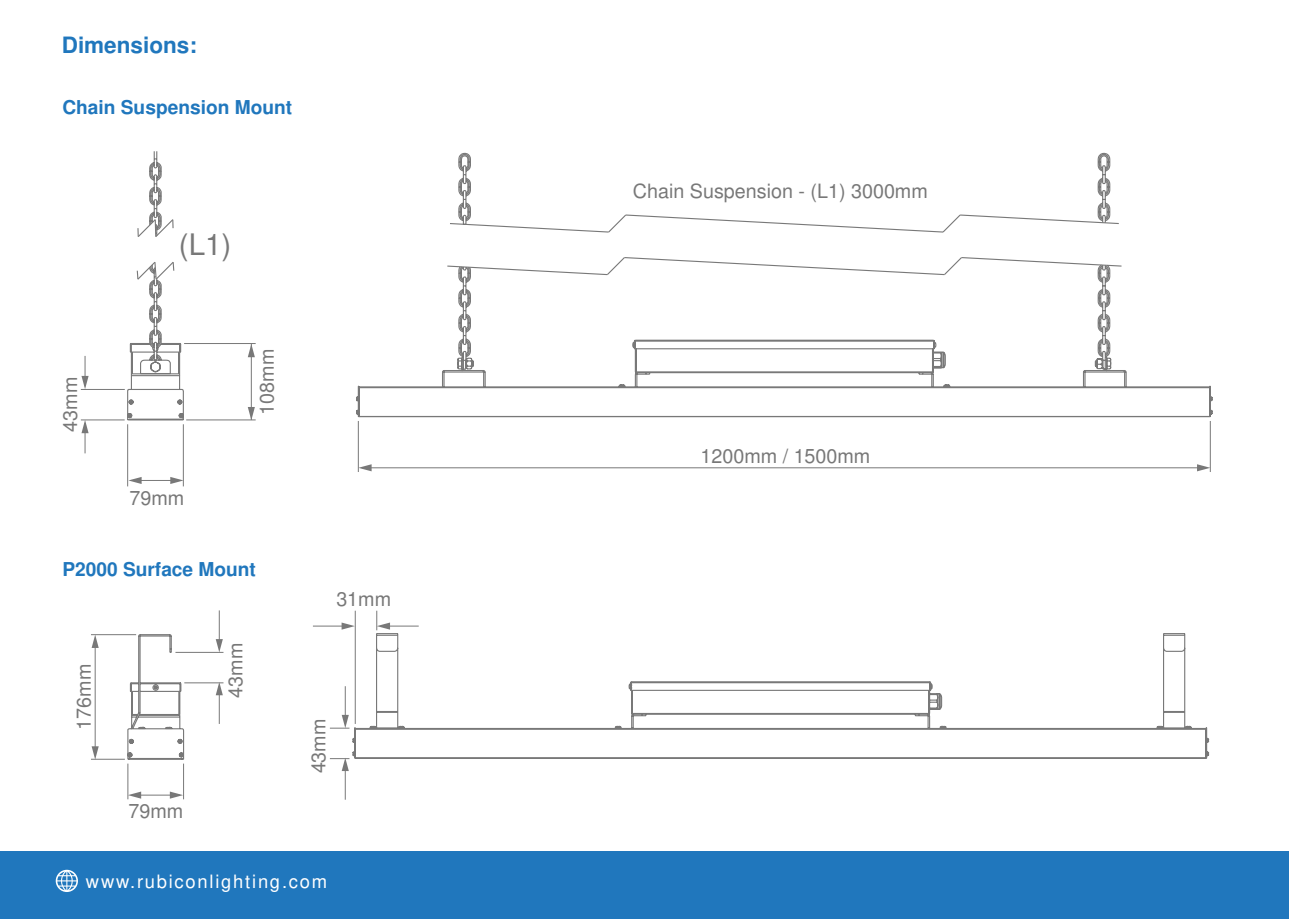
<style>
.page{position:relative;width:1289px;height:919px;background:#fff}
.page>*{position:absolute;margin:0;border:0;box-sizing:border-box;transform-origin:0 0}
.t1{font:29.55px "Nimbus San L";color:#787878}
.t2{font:700 22.5px "Nimbus San L";color:#2077bd}
.t3{font:19.65px "Nimbus San L";color:#787878}
.t4{font:700 19.2px "Nimbus San L";color:#2077bd}
.t5{font:18.45px "Nimbus San L";letter-spacing:.095em;color:#fff}
</style>
<div class="page">
<div style="left:0;top:851px;width:1288px;height:67px;background:#2077bd"></div>
<svg style="left:56px;top:869px;width:22px;height:22px"></svg>
<hr style="left:183px;top:424px;width:1px;height:62px;background:#787878">
<hr style="left:127px;top:424px;width:1px;height:62px;background:#787878">
<hr style="left:251px;top:343px;width:1px;height:77px;background:#787878">
<hr style="left:184px;top:343px;width:72px;height:1px;background:#787878">
<hr style="left:186px;top:419px;width:70px;height:1px;background:#787878">
<hr style="left:81px;top:419px;width:44px;height:1px;background:#787878">
<hr style="left:81px;top:389px;width:44px;height:1px;background:#787878">
<hr style="left:85px;top:356px;width:1px;height:30px;background:#787878">
<hr style="left:85px;top:423px;width:1px;height:30px;background:#787878">
<hr style="left:358px;top:421px;width:1px;height:51px;background:#787878">
<hr style="left:1209px;top:421px;width:1px;height:51px;background:#787878">
<hr style="left:362px;top:467px;width:841px;height:1px;background:#787878">
<svg style="left:127px;top:151px;width:58px;height:270px"></svg>
<svg style="left:356px;top:152px;width:857px;height:265px"></svg>
<svg style="left:81px;top:420px;width:8px;height:13px"></svg>
<svg style="left:81px;top:376px;width:8px;height:13px"></svg>
<hr style="left:135px;top:794px;width:45px;height:1px;background:#787878">
<hr style="left:183px;top:763px;width:1px;height:36px;background:#787878">
<hr style="left:127px;top:763px;width:1px;height:36px;background:#787878">
<hr style="left:91px;top:634px;width:45px;height:1px;background:#787878">
<hr style="left:91px;top:758px;width:34px;height:1px;background:#787878">
<hr style="left:95px;top:644px;width:1px;height:110px;background:#787878">
<hr style="left:175px;top:651px;width:48px;height:1px;background:#787878">
<hr style="left:184px;top:682px;width:39px;height:1px;background:#787878">
<svg style="left:127px;top:634px;width:58px;height:126px"></svg>
<svg style="left:352px;top:632px;width:857px;height:127px"></svg>
<svg style="left:128px;top:477px;width:14px;height:7px"></svg>
<hr style="left:131px;top:480px;width:49px;height:1px;background:#787878">
<svg style="left:170px;top:477px;width:13px;height:7px"></svg>
<svg style="left:248px;top:407px;width:7px;height:13px"></svg>
<svg style="left:248px;top:344px;width:7px;height:13px"></svg>
<svg style="left:358px;top:464px;width:13px;height:7px"></svg>
<svg style="left:1196px;top:464px;width:14px;height:7px"></svg>
<svg style="left:92px;top:634px;width:7px;height:14px"></svg>
<svg style="left:92px;top:746px;width:7px;height:13px"></svg>
<svg style="left:170px;top:791px;width:13px;height:7px"></svg>
<svg style="left:128px;top:791px;width:13px;height:7px"></svg>
<svg style="left:216px;top:639px;width:7px;height:13px"></svg>
<hr style="left:219px;top:610px;width:1px;height:37px;background:#787878">
<svg style="left:216px;top:682px;width:7px;height:13px"></svg>
<hr style="left:219px;top:686px;width:1px;height:37px;background:#787878">
<svg style="left:330px;top:714px;width:19px;height:14px"></svg>
<hr style="left:345px;top:686px;width:1px;height:37px;background:#787878">
<svg style="left:330px;top:758px;width:19px;height:13px"></svg>
<hr style="left:345px;top:762px;width:1px;height:37px;background:#787878">
<hr style="left:355px;top:610px;width:1px;height:113px;background:#787878">
<svg style="left:376px;top:610px;width:14px;height:20px"></svg>
<hr style="left:381px;top:625px;width:38px;height:1px;background:#787878">
<svg style="left:341px;top:622px;width:14px;height:7px"></svg>
<hr style="left:313px;top:625px;width:37px;height:1px;background:#787878">
<p class="t2" style="left:62px;top:29px;width:137px">Dimensions:</p>
<p class="t4" style="left:62px;top:93px;width:231px">Chain Suspension Mount</p>
<h1 class="t1" style="left:179px;top:223px;width:54px">(L1)</h1>
<p class="t3" style="left:56px;top:431px;width:56px;rotate:-90deg">43mm</p>
<p class="t3" style="left:252px;top:414px;width:67px;rotate:-90deg">108mm</p>
<p class="t3" style="left:130px;top:484px;width:56px">79mm</p>
<p class="t4" style="left:62px;top:555px;width:195px">P2000 Surface Mount</p>
<p class="t3" style="left:70px;top:729px;width:67px;rotate:-90deg">176mm</p>
<p class="t3" style="left:129px;top:797px;width:56px">79mm</p>
<p class="t3" style="left:221px;top:697px;width:56px;rotate:-90deg">43mm</p>
<p class="t3" style="left:336px;top:585px;width:56px">31mm</p>
<p class="t3" style="left:304px;top:773px;width:56px;rotate:-90deg">43mm</p>
<p class="t5" style="left:86px;top:868px;width:243px">www.rubiconlighting.com</p>
<p class="t3" style="left:633px;top:176px;width:296px">Chain Suspension - (L1) 3000mm</p>
<p class="t3" style="left:700px;top:442px;width:171px">1200mm / 1500mm</p>
</div>
